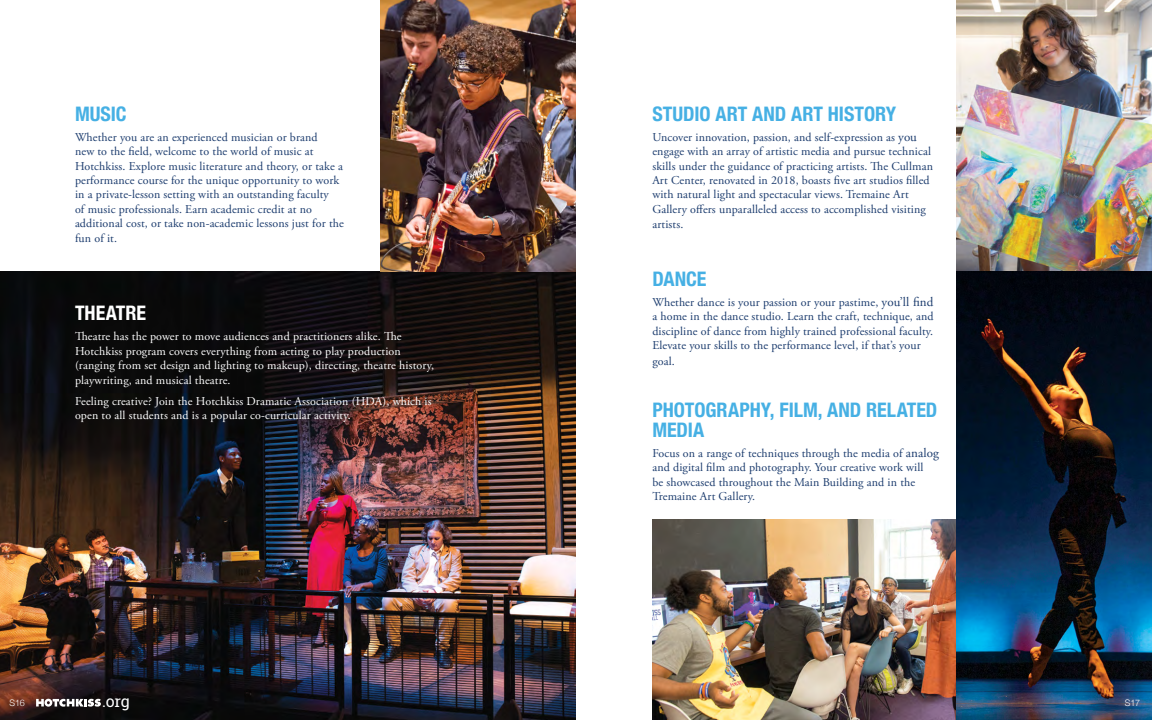
<style>
.page{position:relative;width:1152px;height:720px;background:#fff}
.page>*{position:absolute;margin:0;border:0;box-sizing:border-box;transform-origin:0 0}
.t1{font:700 condensed 20px/20px "Helvetica Neue";color:#46b0e4}
.t2{font:700 condensed 20px "Helvetica Neue";color:#fff}
.t3{font:16px "Roboto Slab";color:#fff}
.t4{font:12px/14.4px "Adobe Garamond Pro";letter-spacing:.01em;color:#1c3c6e}
.t5{font:12px/14.4px "Adobe Garamond Pro";letter-spacing:.01em;color:#fff}
.t6{font:300 9px "Helvetica Neue";letter-spacing:-.015em;color:#fff}
.s1{font-size:13px}
</style>
<div class="page">
<img style="left:0;top:272px;width:576px;height:448px">
<img style="left:380px;top:0;width:196px;height:272px">
<svg style="left:36px;top:699px;width:65px;height:8px"></svg>
<img style="left:956px;top:0;width:196px;height:720px">
<img style="left:652px;top:519px;width:304px;height:201px">
<h1 class="t1" style="left:75px;top:102px;width:53px">MUSIC</h1>
<p class="t4" style="left:75px;top:130px;width:270px">Whether you are an experienced musician or brand<br>new to the field, welcome to the world of music at Hotchkiss. Explore music literature and theory, or take a performance course for the unique opportunity to work in a private-lesson setting with an outstanding faculty<br>of music professionals. Earn academic credit at no additional cost, or take non-academic lessons just for the fun of it.</p>
<h1 class="t2" style="left:75px;top:297px;width:73px">THEATRE</h1>
<p class="t5" style="left:75px;top:330px;width:361px">Theatre has the power to move audiences and practitioners alike. The Hotchkiss program covers everything from acting to play production (ranging from set design and lighting to makeup), directing, theatre history, playwriting, and musical theatre.</p>
<p class="t5" style="left:75px;top:394px;width:358px">Feeling creative? Join the Hotchkiss Dramatic Association (HDA), which is open to all students and is a popular co-curricular activity.</p>
<p class="t6" style="left:9px;top:696px;width:17px">S16</p>
<h2 class="t3" style="left:102px;top:690px;width:29px">.org</h2>
<h1 class="t1" style="left:652px;top:102px;width:245px">STUDIO ART AND ART HISTORY</h1>
<p class="t4" style="left:652px;top:130px;width:282px">Uncover innovation, passion, and self-expression as <span class="s1">you </span>engage with an array of artistic media and pursue technical skills under the guidance of practicing artists. The Cullman Art Center, renovated in 2018, boasts five art studios filled with natural light and spectacular views. Tremaine Art Gallery offers unparalleled access to accomplished visiting</p>
<p class="t4" style="left:652px;top:218px;width:32px">artists.</p>
<h1 class="t1" style="left:652px;top:267px;width:56px">DANCE</h1>
<p class="t4" style="left:652px;top:295px;width:283px;text-align:justify">Whether dance is your passion or your pastime, <span class="s1">you’ll find </span>a home in the dance studio. Learn the craft, technique, and discipline of dance from highly trained professional faculty.<br>Elevate your skills to the performance level, if that’s your</p>
<p class="t4" style="left:652px;top:354px;width:24px">goal.</p>
<h1 class="t1" style="left:652px;top:398px;width:287px">PHOTOGRAPHY, FILM, AND RELATED<br>MEDIA</h1>
<p class="t4" style="left:652px;top:446px;width:288px">Focus on a range of techniques through the media of <span class="s1">analog </span>and digital film and photography. Your creative work will<br>be showcased throughout the Main Building and in the Tremaine Art Gallery.</p>
<p class="t6" style="left:1125px;top:695px;width:17px">S17</p>
</div>
